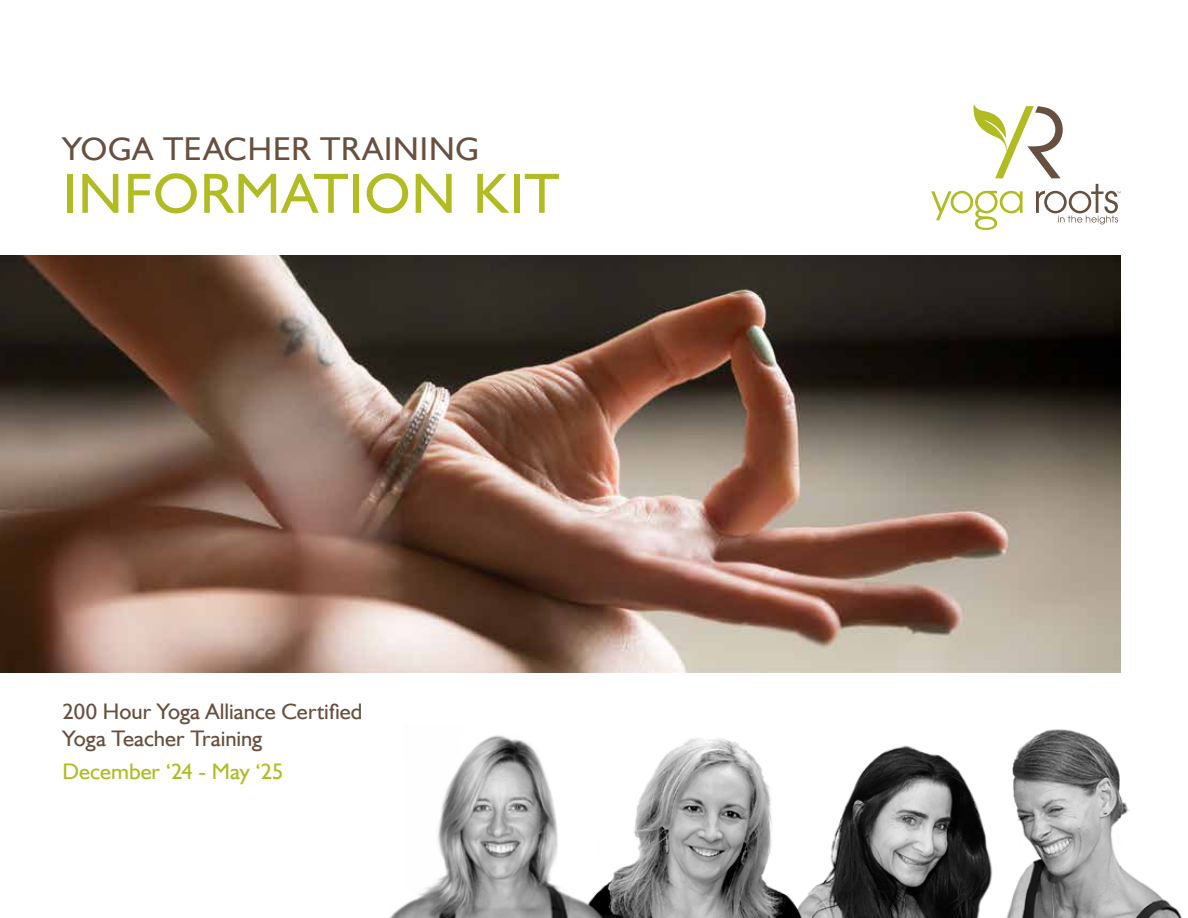
<style>
.page{position:relative;width:1188px;height:918px;background:#fff}
.page>*{position:absolute;margin:0;border:0;box-sizing:border-box;transform-origin:0 0}
.t1{font:57px "Humanist";letter-spacing:.02em;color:#b0bc22}
.t2{font:33px "Humanist";letter-spacing:.03em;color:#685040}
.t3{font:22.5px/27px "Humanist";color:#685040}
.t4{font:22.5px "Humanist";color:#b0bc22}
</style>
<div class="page">
<img style="left:0;top:256px;width:1120px;height:417px">
<svg style="left:973px;top:104px;width:90px;height:74px"></svg>
<svg style="left:931px;top:191px;width:92px;height:39px"></svg>
<svg style="left:1036px;top:184px;width:84px;height:40px"></svg>
<img style="left:389px;top:729px;width:793px;height:189px">
<h2 class="t2" style="left:63px;top:128px;width:418px">YOGA TEACHER TRAINING</h2>
<h1 class="t1" style="left:63px;top:157px;width:498px">INFORMATION KIT</h1>
<p class="t3" style="left:63px;top:697px;width:301px">200 Hour Yoga Alliance Certified<br>Yoga Teacher Training</p>
<p class="t4" style="left:63px;top:757px;width:222px">December ‘24 - May ‘25</p>
</div>
